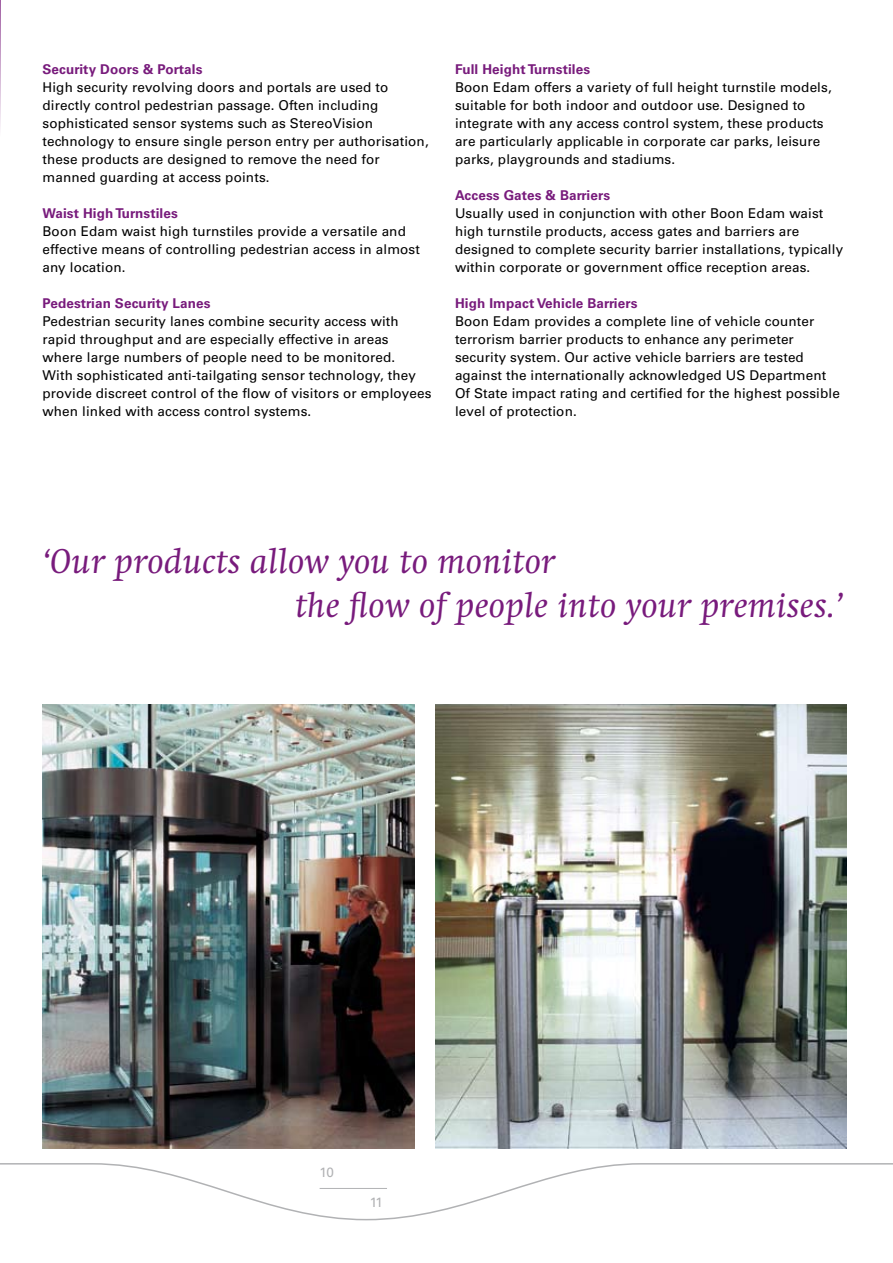
<style>
.page{position:relative;width:893px;height:1263px;background:#fff}
.page>*{position:absolute;margin:0;border:0;box-sizing:border-box;transform-origin:0 0}
.t1{font:italic 36px/43.2px "Swift EF";letter-spacing:.01em;color:#781b7c}
.t2{font:13.5px/18px "Univers LT Std";letter-spacing:.01em;color:#000}
.t3{font:700 13.5px "Univers LT Std";letter-spacing:.01em;color:#781b7c}
.t4{font:13.5px "Univers LT Std";color:#b1b2b4}
</style>
<div class="page">
<img style="left:436px;top:704px;width:410px;height:444px">
<svg style="left:0;top:1163px;width:893px;height:58px"></svg>
<hr style="left:320px;top:1188px;width:67px;height:1px;background:#b1b2b4">
<svg style="left:0;top:0;width:1px;height:129px"></svg>
<img style="left:43px;top:704px;width:372px;height:444px">
<p class="t3" style="left:43px;top:61px;width:162px">Security Doors &amp; Portals</p>
<p class="t2" style="left:43px;top:78px;width:388px">High security revolving doors and portals are used to directly control pedestrian passage. Often including sophisticated sensor systems such as StereoVision technology to ensure single person entry per authorisation, these products are designed to remove the need for manned guarding at access points.</p>
<p class="t3" style="left:43px;top:205px;width:137px">Waist High Turnstiles</p>
<p class="t2" style="left:43px;top:222px;width:379px">Boon Edam waist high turnstiles provide a versatile and effective means of controlling pedestrian access in almost any location.</p>
<p class="t3" style="left:43px;top:295px;width:170px">Pedestrian Security Lanes</p>
<p class="t2" style="left:43px;top:312px;width:391px">Pedestrian security lanes combine security access with rapid throughput and are especially effective in areas where large numbers of people need to be monitored.<br>With sophisticated anti-tailgating sensor technology, they provide discreet control of the flow of visitors or employees when linked with access control systems.</p>
<p class="t3" style="left:455px;top:61px;width:137px">Full Height Turnstiles</p>
<p class="t2" style="left:455px;top:78px;width:378px">Boon Edam offers a variety of full height turnstile models, suitable for both indoor and outdoor use. Designed to integrate with any access control system, these products are particularly applicable in corporate car parks, leisure parks, playgrounds and stadiums.</p>
<p class="t3" style="left:455px;top:187px;width:157px">Access Gates &amp; Barriers</p>
<p class="t2" style="left:455px;top:204px;width:390px">Usually used in conjunction with other Boon Edam waist high turnstile products, access gates and barriers are designed to complete security barrier installations, typically within corporate or government office reception areas.</p>
<p class="t3" style="left:455px;top:295px;width:184px">High Impact Vehicle Barriers</p>
<p class="t2" style="left:455px;top:312px;width:386px">Boon Edam provides a complete line of vehicle counter terrorism barrier products to enhance any perimeter security system. Our active vehicle barriers are tested against the internationally acknowledged US Department Of State impact rating and certified for the highest possible level of protection.</p>
<h1 class="t1" style="left:295px;top:541px;width:549px;text-indent:-253px">‘Our products allow you to monitor<br>the flow of people into your premises.’</h1>
<p class="t4" style="left:320px;top:1164px;width:16px">10</p>
<p class="t4" style="left:370px;top:1194px;width:15px">11</p>
</div>
